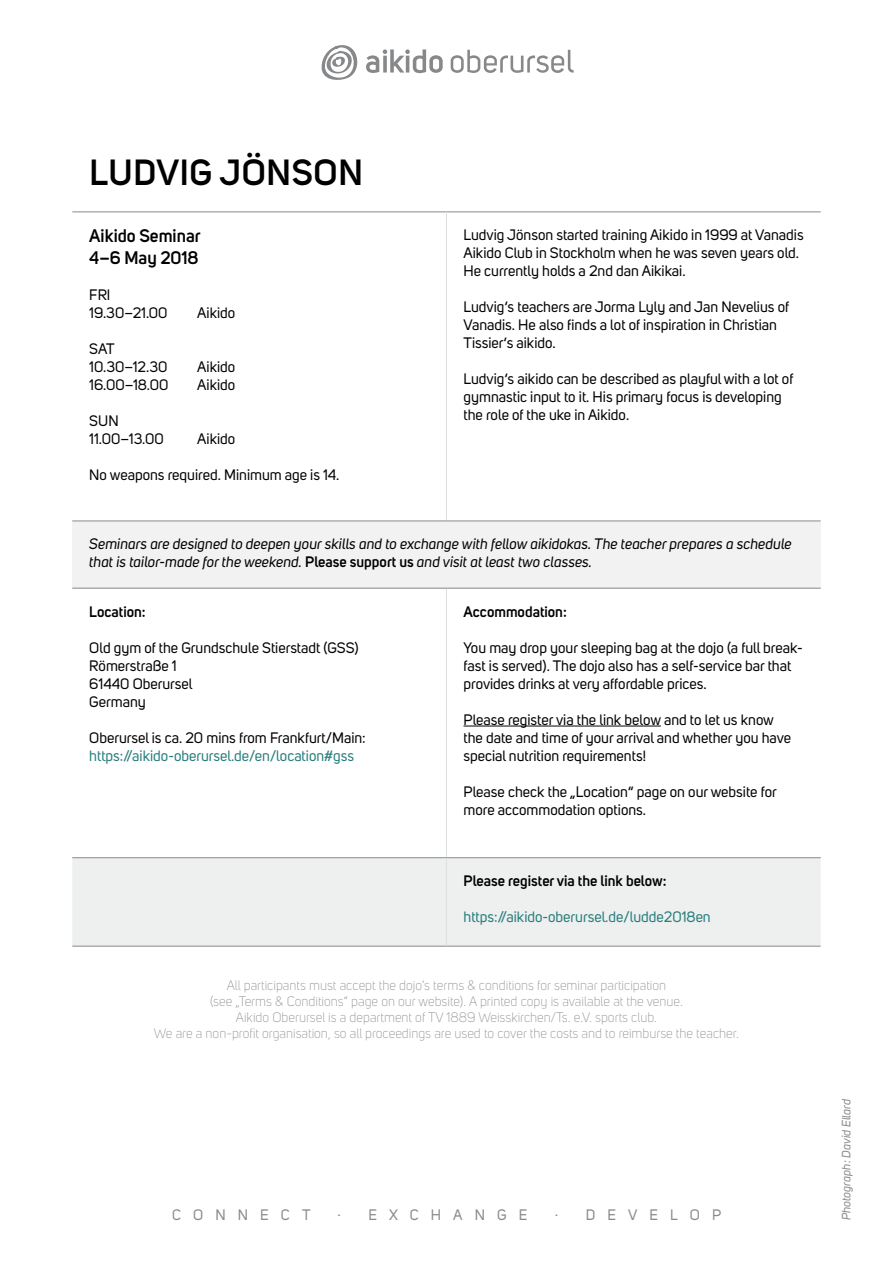
<style>
.page{position:relative;width:893px;height:1263px;background:#fff}
.page>*{position:absolute;margin:0;border:0;box-sizing:border-box;transform-origin:0 0}
.t1{font:600 36px "Uni Sans";letter-spacing:.02em;color:#000}
.t2{font:600 18px/21.6px "Uni Sans";color:#000}
.t3{font:15px/18px "Uni Sans";color:#000}
.t4{font:italic 15px/18px "Uni Sans";color:#000}
.t5{font:15px "Uni Sans";color:#287d7d}
.t6{font:600 15px "Uni Sans";color:#000}
.t7{font:15px "Uni Sans";letter-spacing:.81em;color:#8a8a8a}
.t8{font:300 13.5px/16.2px "Uni Sans";color:#8a8a8a;text-align:center}
.t9{font:italic 12px "Uni Sans";color:#8a8a8a}
.s1{font-weight:600;font-style:normal}
</style>
<div class="page">
<svg style="left:321px;top:45px;width:37px;height:35px"></svg>
<svg style="left:366px;top:49px;width:77px;height:25px"></svg>
<svg style="left:451px;top:50px;width:123px;height:23px"></svg>
<div style="left:72px;top:521px;width:749px;height:67px;background:#f2f2f2"></div>
<div style="left:72px;top:858px;width:749px;height:88px;background:#eeefef"></div>
<hr style="left:72px;top:212px;width:374px;height:1px;background:#8a8a8a">
<hr style="left:446px;top:212px;width:375px;height:1px;background:#8a8a8a">
<hr style="left:446px;top:212px;width:1px;height:309px;background:#dddedf">
<hr style="left:446px;top:588px;width:1px;height:269px;background:#dddedf">
<hr style="left:72px;top:521px;width:374px;height:1px;background:#8a8a8a">
<hr style="left:446px;top:521px;width:375px;height:1px;background:#8a8a8a">
<hr style="left:72px;top:588px;width:374px;height:1px;background:#8a8a8a">
<hr style="left:446px;top:588px;width:375px;height:1px;background:#8a8a8a">
<hr style="left:72px;top:857px;width:374px;height:1px;background:#8a8a8a">
<hr style="left:446px;top:857px;width:375px;height:1px;background:#8a8a8a">
<hr style="left:72px;top:946px;width:374px;height:1px;background:#8a8a8a">
<hr style="left:446px;top:946px;width:375px;height:1px;background:#8a8a8a">
<hr style="left:446px;top:858px;width:1px;height:88px;background:#dddedf">
<hr style="left:463px;top:726px;width:198px;height:1px;background:#000">
<h1 class="t1" style="left:90px;top:151px;width:275px">LUDVIG JÖNSON</h1>
<p class="t2" style="left:89px;top:225px;width:113px">Aikido Seminar<br>4–6 May 2018</p>
<p class="t3" style="left:89px;top:286px;width:80px">FRI<br>19.30–21.00</p>
<p class="t3" style="left:197px;top:304px;width:40px">Aikido</p>
<p class="t3" style="left:89px;top:340px;width:80px">SAT<br>10.30–12.30</p>
<p class="t3" style="left:197px;top:358px;width:40px">Aikido</p>
<p class="t3" style="left:89px;top:376px;width:81px">16.00–18.00</p>
<p class="t3" style="left:197px;top:376px;width:40px">Aikido</p>
<p class="t3" style="left:89px;top:412px;width:76px">SUN<br>11.00–13.00</p>
<p class="t3" style="left:197px;top:430px;width:40px">Aikido</p>
<p class="t3" style="left:89px;top:466px;width:252px">No weapons required. Minimum age is 14.</p>
<p class="t3" style="left:463px;top:226px;width:342px">Ludvig Jönson started training Aikido in 1999 at Vanadis<br>Aikido Club in Stockholm when he was seven years old.<br>He currently holds a 2nd dan Aikikai.</p>
<p class="t3" style="left:463px;top:298px;width:327px">Ludvig‘s teachers are Jorma Lyly and Jan Nevelius of<br>Vanadis. He also finds a lot of inspiration in Christian<br>Tissier‘s aikido.</p>
<p class="t3" style="left:463px;top:370px;width:331px">Ludvig‘s aikido can be described as playful with a lot of gymnastic input to it. His primary focus is developing the role of the uke in Aikido.</p>
<p class="t4" style="left:89px;top:535px;width:704px">Seminars are designed to deepen your skills and to exchange with fellow aikidokas. The teacher prepares a schedule that is tailor-made for the weekend. <span class="s1">Please support us</span> and visit at least two classes.</p>
<p class="t6" style="left:89px;top:602px;width:58px">Location:</p>
<p class="t3" style="left:89px;top:638px;width:271px">Old gym of the Grundschule Stierstadt (GSS)<br>Römerstraße 1<br>61440 Oberursel<br>Germany</p>
<p class="t3" style="left:89px;top:728px;width:278px">Oberursel is ca. 20 mins from Frankfurt/Main:</p>
<p class="t5" style="left:89px;top:747px;width:266px">https://aikido-oberursel.de/en/location#gss</p>
<p class="t6" style="left:463px;top:602px;width:105px">Accommodation:</p>
<p class="t3" style="left:463px;top:638px;width:341px">You may drop your sleeping bag at the dojo (a full break&shy;fast is served). The dojo also has a self-service bar that provides drinks at very affordable prices.</p>
<p class="t3" style="left:463px;top:710px;width:329px">Please register via the link below and to let us know the date and time of your arrival and whether you have special nutrition requirements!</p>
<p class="t3" style="left:463px;top:782px;width:315px">Please check the „Location“ page on our website for more accommodation options.</p>
<p class="t6" style="left:463px;top:872px;width:205px">Please register via the link below:</p>
<p class="t5" style="left:463px;top:908px;width:249px">https://aikido-oberursel.de/ludde2018en</p>
<p class="t8" style="left:154px;top:977px;width:587px">All participants must accept the dojo‘s terms &amp; conditions for seminar participation<br>(see „Terms &amp; Conditions“ page on our website). A printed copy is available at the venue.<br>Aikido Oberursel is a department of TV 1889 Weisskirchen/Ts. e.V. sports club.<br>We are a non-profit organisation, so all proceedings are used to cover the costs and to reimburse the teacher.</p>
<p class="t7" style="left:172px;top:1206px;width:140px">CONNECT</p>
<p class="t7" style="left:338px;top:1206px;width:5px">∙</p>
<p class="t7" style="left:368px;top:1206px;width:160px">EXCHANGE</p>
<p class="t7" style="left:555px;top:1206px;width:5px">∙</p>
<p class="t7" style="left:586px;top:1206px;width:137px">DEVELOP</p>
<p class="t9" style="left:839px;top:1220px;width:123px;rotate:-90deg">Photograph: David Ellard</p>
</div>
